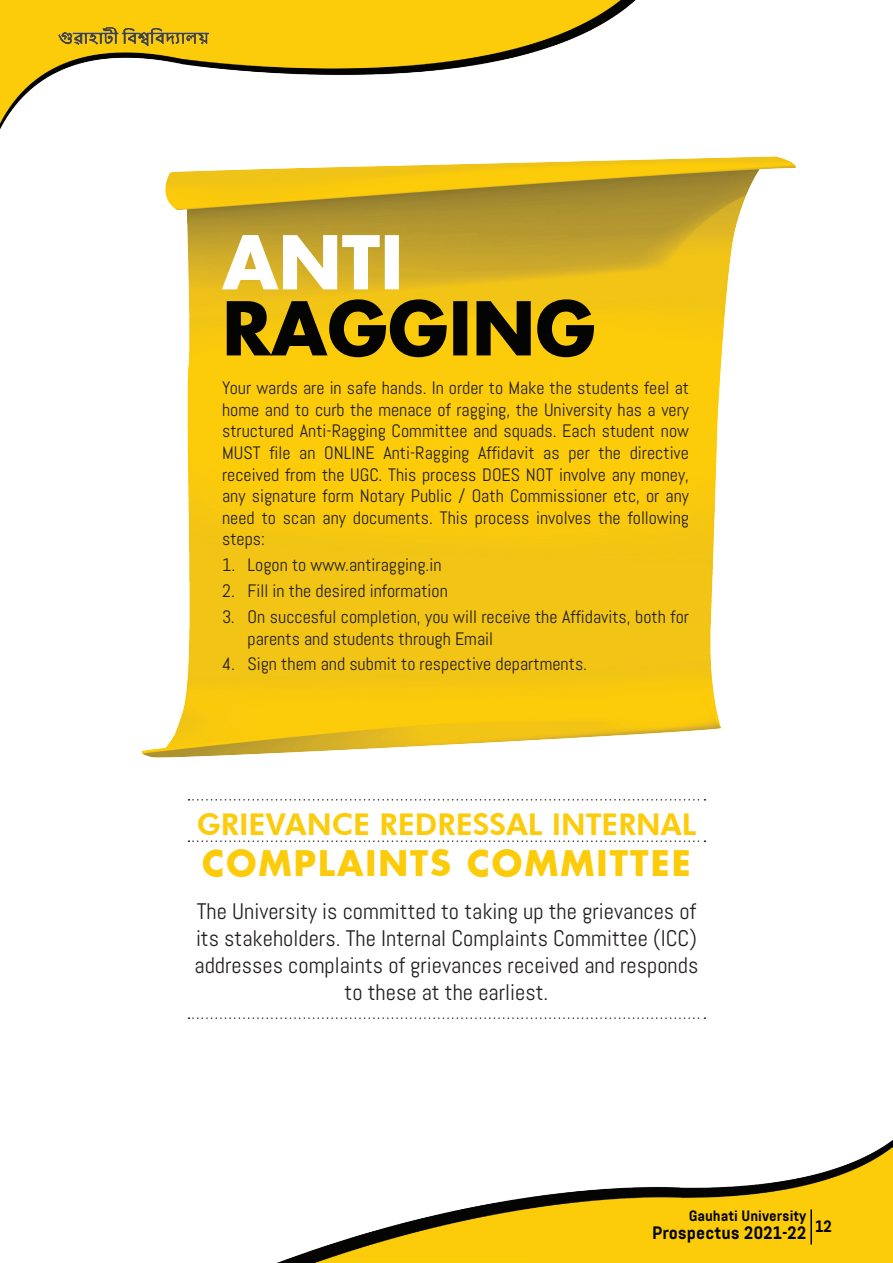
<style>
.page{position:relative;width:893px;height:1263px;background:#fff}
.page>*{position:absolute;margin:0;border:0;box-sizing:border-box;transform-origin:0 0}
.t1{font:700 72px "Futura";color:#040503}
.t2{font:700 72px "Futura";color:#fff}
.t3{font:700 34.5px "Futura";letter-spacing:.06em;color:#fccb0a}
.t4{font:800 30px "Futura BT";color:#fccb0a}
.t5{font:22.5px/27px "Abel";color:#231f20;text-align:center}
.t6{font:18px/21.6px "Abel";color:#231f20;text-align:justify}
.t7{font:700 18px "Abel Pro";color:#040503}
.t8{font:700 15px "Abel Pro";color:#040503}
</style>
<div class="page">
<img style="left:0;top:0;width:893px;height:1263px">
<img style="left:56px;top:20px;width:155px;height:34px">
<hr style="left:810px;top:1209px;width:2px;height:35px;background:#040503">
<img style="left:122px;top:144px;width:686px;height:632px">
<svg style="left:188px;top:799px;width:517px;height:1px"></svg>
<svg style="left:188px;top:840px;width:517px;height:2px"></svg>
<svg style="left:188px;top:1017px;width:517px;height:2px"></svg>
<h1 class="t2" style="left:222px;top:212px;width:183px">ANTI</h1>
<h1 class="t1" style="left:222px;top:278px;width:375px">RAGGING</h1>
<p class="t6" style="left:222px;top:377px;width:468px">Your wards are in safe hands. In order to Make the students feel at home and to curb the menace of ragging, the University has a very structured Anti-Ragging Committee and squads. Each student now MUST file an ONLINE Anti-Ragging Affidavit as per the directive received from the UGC. This process DOES NOT involve any money, any signature form Notary Public / Oath Commissioner etc, or any need to scan any documents. This process involves the following steps:</p>
<p class="t6" style="left:222px;top:554px;width:221px">1. Logon to www.antiragging.in</p>
<p class="t6" style="left:222px;top:580px;width:227px">2. Fill in the desired information</p>
<p class="t6" style="left:248px;top:606px;width:443px;text-indent:-26px">3. On succesful completion, you will receive the Affidavits, both for parents and students through Email</p>
<p class="t6" style="left:222px;top:653px;width:366px">4. Sign them and submit to respective departments.</p>
<h3 class="t4" style="left:197px;top:806px;width:501px">GRIEVANCE REDRESSAL INTERNAL</h3>
<h2 class="t3" style="left:202px;top:839px;width:490px">COMPLAINTS COMMITTEE</h2>
<p class="t5" style="left:195px;top:898px;width:505px">The University is committed to taking up the grievances of its stakeholders. The Internal Complaints Committee (ICC) addresses complaints of grievances received and responds to these at the earliest.</p>
<p class="t8" style="left:689px;top:1206px;width:119px">Gauhati University</p>
<p class="t7" style="left:652px;top:1221px;width:182px">Prospectus 2021-22 <sup>12</sup></p>
</div>
